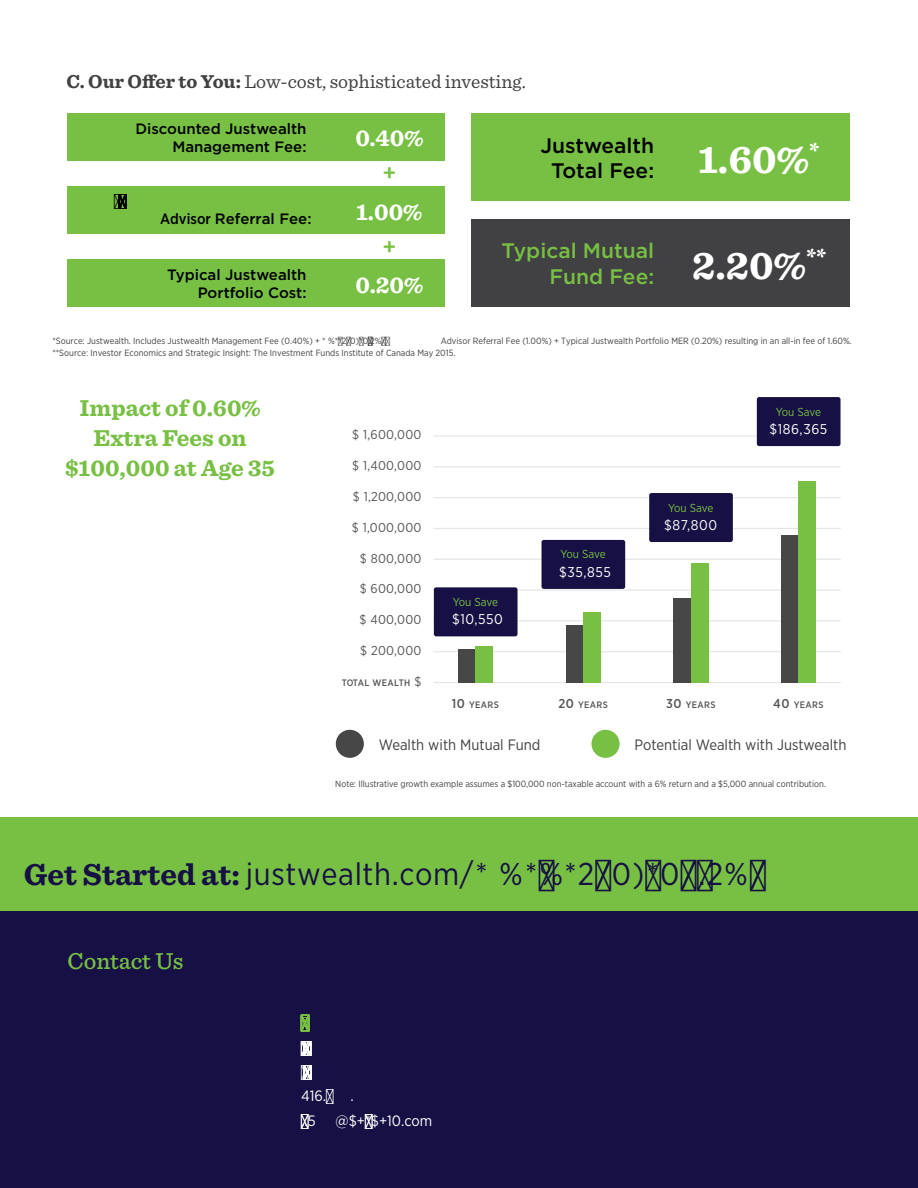
<style>
.page{position:relative;width:918px;height:1188px;background:#fff}
.page>*{position:absolute;margin:0;border:0;box-sizing:border-box;transform-origin:0 0}
.t1{font:700 40.5px "Sentinel";color:#fff}
.t2{font:31.5px "Gotham Narrow";letter-spacing:.02em;color:#171044}
.t3{font:900 25.5px "Sentinel";color:#77c043}
.t4{font:700 24px/30px "Sentinel";color:#77c043;text-align:center}
.t5{font:700 24px "Sentinel";color:#fff}
.t6{font:500 24px "Sentinel";color:#77c043}
.t7{font:500 21px/25.2px "Gotham";color:#77c043;text-align:right}
.t8{font:500 21px/25.2px "Gotham";color:#000;text-align:center}
.t9{font:19.5px "Sentinel";color:#414042}
.t10{font:500 16.5px "Sentinel";color:#77c043}
.t11{font:500 15px/18px "Gotham";color:#000;text-align:right}
.t12{font:15px "Gotham Narrow";color:#414042}
.t13{font:500 15px/24.3px "Sentinel";color:#fff}
.t14{font:15px/24.3px "Gotham Narrow";color:#fff}
.t15{font:14.1px "Gotham Narrow";letter-spacing:.04em;color:#fff}
.t16{font:12.9px "Gotham Narrow";letter-spacing:.02em;color:#555}
.t17{font:11.55px "Gotham Narrow";letter-spacing:-.02em;color:#77c043}
.t18{font:500 9.3px "Gotham Narrow";letter-spacing:.04em;color:#555}
.t19{font:9px/12.3px "Gotham Narrow";color:#414042}
.s1{font-weight:700}
.s2{font-family:"Gotham Narrow"}
.s3{font-weight:400;font-size:12.9px}
.s4{font-size:12.9px}
.s5{font-family:"Sentinel";font-weight:700}
.s6{font-size:13.5px}
</style>
<div class="page">
<div style="left:0;top:817px;width:918px;height:95px;background:#77c043"></div>
<div style="left:0;top:912px;width:918px;height:276px;background:#171044"></div>
<div style="left:67px;top:113px;width:378px;height:47px;background:#77c043"></div>
<div style="left:472px;top:113px;width:378px;height:88px;background:#77c043"></div>
<div style="left:472px;top:219px;width:378px;height:88px;background:#414042"></div>
<div style="left:67px;top:186px;width:378px;height:47px;background:#77c043"></div>
<div style="left:67px;top:259px;width:378px;height:48px;background:#77c043"></div>
<div style="left:336px;top:730px;width:28px;height:28px;background:#474747;border-radius:50%"></div>
<div style="left:591px;top:730px;width:29px;height:28px;background:#77c043;border-radius:50%"></div>
<hr style="left:434px;top:466px;width:407px;height:1px;background:#e5e5e5">
<hr style="left:434px;top:497px;width:407px;height:1px;background:#e5e5e5">
<hr style="left:434px;top:435px;width:407px;height:2px;background:#e5e5e5">
<hr style="left:434px;top:528px;width:407px;height:1px;background:#e5e5e5">
<hr style="left:434px;top:559px;width:407px;height:1px;background:#e5e5e5">
<hr style="left:434px;top:589px;width:407px;height:2px;background:#e5e5e5">
<hr style="left:434px;top:620px;width:407px;height:1px;background:#e5e5e5">
<hr style="left:434px;top:651px;width:407px;height:1px;background:#e5e5e5">
<hr style="left:434px;top:682px;width:407px;height:1px;background:#e5e5e5">
<div style="left:781px;top:535px;width:18px;height:148px;background:#474747"></div>
<div style="left:799px;top:481px;width:17px;height:202px;background:#77c043"></div>
<div style="left:673px;top:598px;width:18px;height:85px;background:#474747"></div>
<div style="left:691px;top:563px;width:18px;height:120px;background:#77c043"></div>
<div style="left:566px;top:625px;width:17px;height:58px;background:#474747"></div>
<div style="left:583px;top:612px;width:18px;height:71px;background:#77c043"></div>
<div style="left:458px;top:649px;width:18px;height:34px;background:#474747"></div>
<div style="left:476px;top:646px;width:17px;height:37px;background:#77c043"></div>
<div style="left:434px;top:587px;width:84px;height:49px;background:#171044;border-radius:2px"></div>
<div style="left:542px;top:540px;width:83px;height:49px;background:#171044;border-radius:2px"></div>
<div style="left:649px;top:493px;width:84px;height:49px;background:#171044;border-radius:2px"></div>
<div style="left:757px;top:397px;width:84px;height:49px;background:#171044;border-radius:2px"></div>
<h3 class="t9" style="left:67px;top:67px;width:461px"><span class="s1">C. Our Offer to You:</span> Low-cost, sophisticated investing.</h3>
<h3 class="t11" style="left:135px;top:119px;width:173px">Discounted Justwealth<br>Management Fee:</h3>
<h3 class="t5" style="left:355px;top:119px;width:69px">0.40%</h3>
<h3 class="t3" style="left:383px;top:152px;width:15px">+</h3>
<h3 class="t11" style="left:114px;top:191px;width:13px">*%*«2!/0)!*0«!.2%!/</h3>
<h3 class="t11" style="left:160px;top:209px;width:153px"><span class="s2">Advisor</span> Referral Fee:</h3>
<h3 class="t5" style="left:356px;top:193px;width:68px">1.00%</h3>
<h3 class="t8" style="left:540px;top:132px;width:115px">Justwealth<br>Total Fee:</h3>
<h3 class="t11" style="left:167px;top:265px;width:141px">Typical Justwealth<br>Portfolio Cost:</h3>
<h3 class="t3" style="left:383px;top:225px;width:15px">+</h3>
<h3 class="t5" style="left:356px;top:266px;width:69px">0.20%</h3>
<h3 class="t7" style="left:502px;top:238px;width:154px">Typical Mutual<br>Fund Fee:</h3>
<h1 class="t1" style="left:698px;top:127px;width:122px">1.60%<sup>*</sup></h1>
<h1 class="t1" style="left:692px;top:233px;width:136px">2.20%<sup>**</sup></h1>
<p class="t19" style="left:52px;top:334px;width:339px">*Source: Justwealth. Includes Justwealth Management Fee (0.40%) + * %*«*2!/0)!*0«!.2%!/«</p>
<p class="t19" style="left:52px;top:334px;width:801px;text-indent:388px">Advisor Referral Fee (1.00%) + Typical Justwealth Portfolio MER (0.20%) resulting in an all-in fee of 1.60%. **Source: Investor Economics and Strategic Insight: The Investment Funds Institute of Canada May 2015.</p>
<h3 class="t4" style="left:65px;top:392px;width:211px">Impact of 0.60%<br>Extra Fees on $100,000 at Age 35</h3>
<h3 class="t16" style="left:352px;top:427px;width:71px">$ 1,600,000</h3>
<h3 class="t16" style="left:352px;top:458px;width:71px">$ 1,400,000</h3>
<h3 class="t16" style="left:353px;top:488px;width:70px">$ 1,200,000</h3>
<h3 class="t16" style="left:352px;top:519px;width:71px">$ 1,000,000</h3>
<h3 class="t16" style="left:360px;top:550px;width:63px">$ 800,000</h3>
<h3 class="t16" style="left:360px;top:581px;width:63px">$ 600,000</h3>
<h3 class="t16" style="left:360px;top:612px;width:63px">$ 400,000</h3>
<h3 class="t16" style="left:360px;top:643px;width:63px">$ 200,000</h3>
<p class="t18" style="left:342px;top:677px;width:81px">TOTAL WEALTH <span class="s3">$</span></p>
<p class="t17" style="left:453px;top:595px;width:47px">You Save</p>
<h3 class="t15" style="left:452px;top:611px;width:52px">$10,550</h3>
<p class="t17" style="left:560px;top:547px;width:47px">You Save</p>
<h3 class="t15" style="left:559px;top:563px;width:53px">$35,855</h3>
<p class="t17" style="left:668px;top:500px;width:47px">You Save</p>
<h3 class="t15" style="left:664px;top:516px;width:54px">$87,800</h3>
<p class="t17" style="left:776px;top:404px;width:47px">You Save</p>
<h3 class="t15" style="left:769px;top:420px;width:59px">$186,365</h3>
<p class="t18" style="left:452px;top:699px;width:49px"><span class="s4">10</span> YEARS</p>
<p class="t18" style="left:558px;top:699px;width:51px"><span class="s4">20</span> YEARS</p>
<p class="t18" style="left:666px;top:699px;width:51px"><span class="s4">30</span> YEARS</p>
<p class="t18" style="left:773px;top:699px;width:52px"><span class="s4">40</span> YEARS</p>
<h3 class="t12" style="left:379px;top:735px;width:163px">Wealth with Mutual Fund</h3>
<h3 class="t12" style="left:635px;top:735px;width:213px">Potential Wealth with Justwealth</h3>
<p class="t19" style="left:335px;top:778px;width:492px">Note: Illustrative growth example assumes a $100,000 non-taxable account with a 6% return and a $5,000 annual contribution.</p>
<h2 class="t2" style="left:24px;top:855px;width:744px"><span class="s5">Get Started at:</span> justwealth.com/* %*!%*2!/0)!*0!/!.2%!/</h2>
<h3 class="t6" style="left:68px;top:943px;width:118px">Contact Us</h3>
<h3 class="t10" style="left:301px;top:1010px;width:10px">!.5«+#!*$+10«<span class="s6">«««</span></h3>
<h3 class="t13" style="left:301px;top:1035px;width:12px">+1*%*#«.%*,( *%*«2!/0)!*0«!.2%!/</h3>
<h3 class="t14" style="left:301px;top:1084px;width:54px">416.« . #!..5</h3>
<h3 class="t14" style="left:336px;top:1108px;width:98px">@$+#!*$+10.com</h3>
</div>
